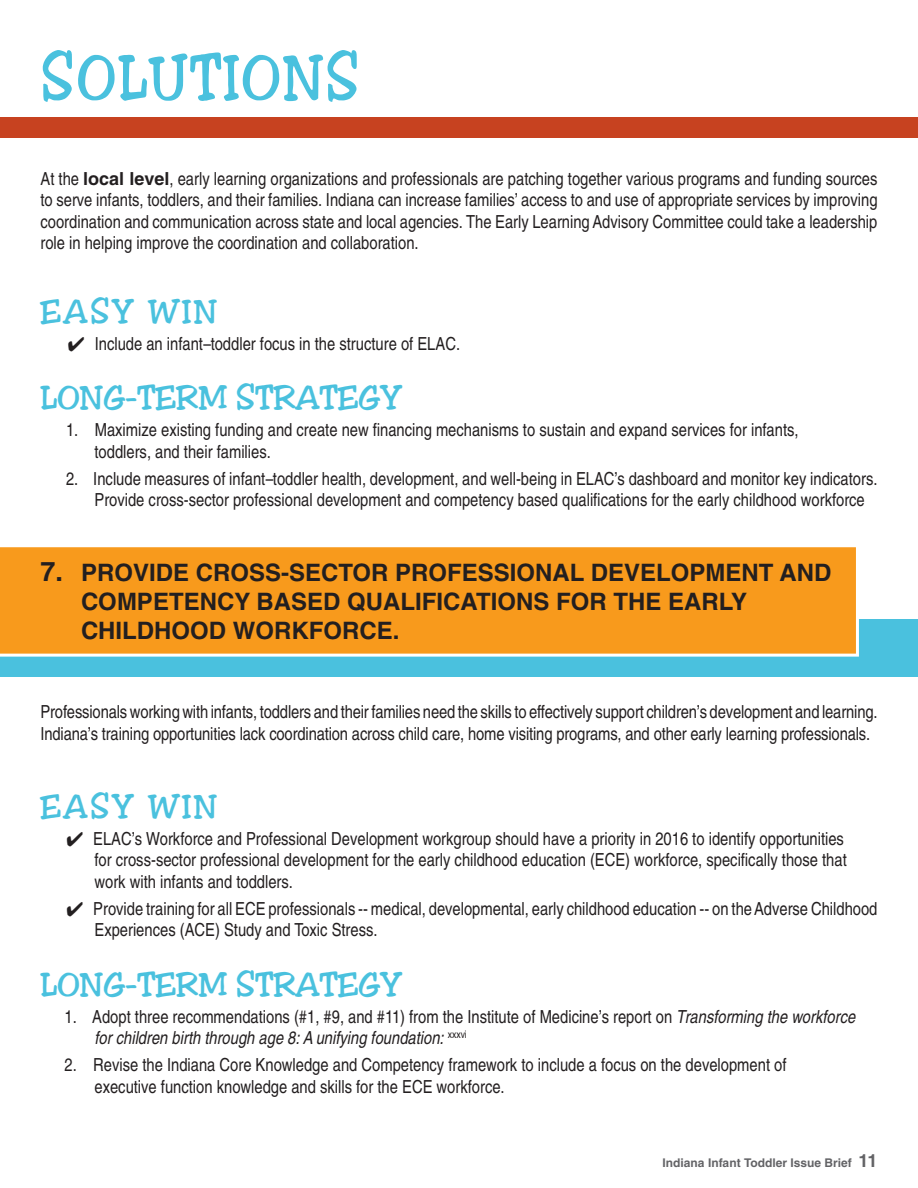
<style>
.page{position:relative;width:918px;height:1188px;background:#fff}
.page>*{position:absolute;margin:0;border:0;box-sizing:border-box;transform-origin:0 0}
.t1{font:60px "Toledo";letter-spacing:.04em;color:#4ac1de;scale:.91 1}
.t2{font:31.5px "Toledo";color:#4ac1de}
.t3{font:700 24px/28.8px "Helvetica";color:#231f20}
.t4{font:condensed 18px/21.6px "Helvetica";color:#231f20}
.t5{font:700 12px "Helvetica";color:#636366}
.s1{font-weight:700;font-stretch:normal}
.s2{font-size:27px}
.s3{font-style:italic}
.s4{font-size:18px}
</style>
<div class="page">
<div style="left:0;top:619px;width:918px;height:58px;background:#4ac1de"></div>
<div style="left:0;top:547px;width:859px;height:110px;background:#f89a1c"></div>
<div style="left:0;top:117px;width:918px;height:20px;background:#c74220"></div>
<h1 class="t1" style="left:40px;top:40px;width:352px">SOLUTIONS</h1>
<p class="t4" style="left:40px;top:167px;width:839px;text-align:justify">At the <span class="s1">local level</span>, early learning organizations and professionals are patching together various programs and funding sources to serve infants, toddlers, and their families. Indiana can increase families’ access to and use of appropriate services by improving coordination and communication across state and local agencies. The Early Learning Advisory Committee could take a leadership role in helping improve the coordination and collaboration.</p>
<h2 class="t2" style="left:40px;top:292px;width:178px">EASY WIN</h2>
<p class="t4" style="left:68px;top:332px;width:394px">✔ Include an infant–toddler focus in the structure of ELAC.</p>
<h2 class="t2" style="left:40px;top:378px;width:363px">LONG-TERM STRATEGY</h2>
<p class="t4" style="left:94px;top:419px;width:706px;text-indent:-28px">1. Maximize existing funding and create new financing mechanisms to sustain and expand services for infants, toddlers, and their families.</p>
<p class="t4" style="left:94px;top:467px;width:785px;text-indent:-28px">2. Include measures of infant–toddler health, development, and well-being in ELAC’s dashboard and monitor key indicators.<br>Provide cross-sector professional development and competency based qualifications for the early childhood workforce</p>
<h3 class="t3" style="left:81px;top:558px;width:752px;text-indent:-40px"><span class="s2">7.</span> PROVIDE CROSS-SECTOR PROFESSIONAL DEVELOPMENT AND<br>COMPETENCY BASED QUALIFICATIONS FOR THE EARLY<br>CHILDHOOD WORKFORCE.</h3>
<p class="t4" style="left:40px;top:701px;width:839px">Professionals working with infants, toddlers and their families need the skills to effectively support children’s development and learning.<br>Indiana’s training opportunities lack coordination across child care, home visiting programs, and other early learning professionals.</p>
<h2 class="t2" style="left:40px;top:787px;width:178px">EASY WIN</h2>
<p class="t4" style="left:94px;top:827px;width:754px;text-indent:-28px">✔ ELAC’s Workforce and Professional Development workgroup should have a priority in 2016 to identify opportunities for cross-sector professional development for the early childhood education (ECE) workforce, specifically those that work with infants and toddlers.</p>
<p class="t4" style="left:95px;top:898px;width:785px;text-indent:-28px">✔ Provide training for all ECE professionals -- medical, developmental, early childhood education -- on the Adverse Childhood<br>Experiences (ACE) Study and Toxic Stress.</p>
<h2 class="t2" style="left:40px;top:965px;width:363px">LONG-TERM STRATEGY</h2>
<p class="t4" style="left:94px;top:1006px;width:762px;text-indent:-30px">1. Adopt three recommendations (#1, #9, and #11) from the Institute of Medicine’s report on <span class="s3">Transforming the workforce for children birth through age 8: A unifying foundation:</span> <sup>xxxvi</sup></p>
<p class="t4" style="left:94px;top:1054px;width:694px;text-indent:-30px">2. Revise the Indiana Core Knowledge and Competency framework to include a focus on the development of executive function knowledge and skills for the ECE workforce.</p>
<p class="t5" style="left:663px;top:1155px;width:216px">Indiana Infant Toddler Issue Brief <span class="s4">11</span></p>
</div>
